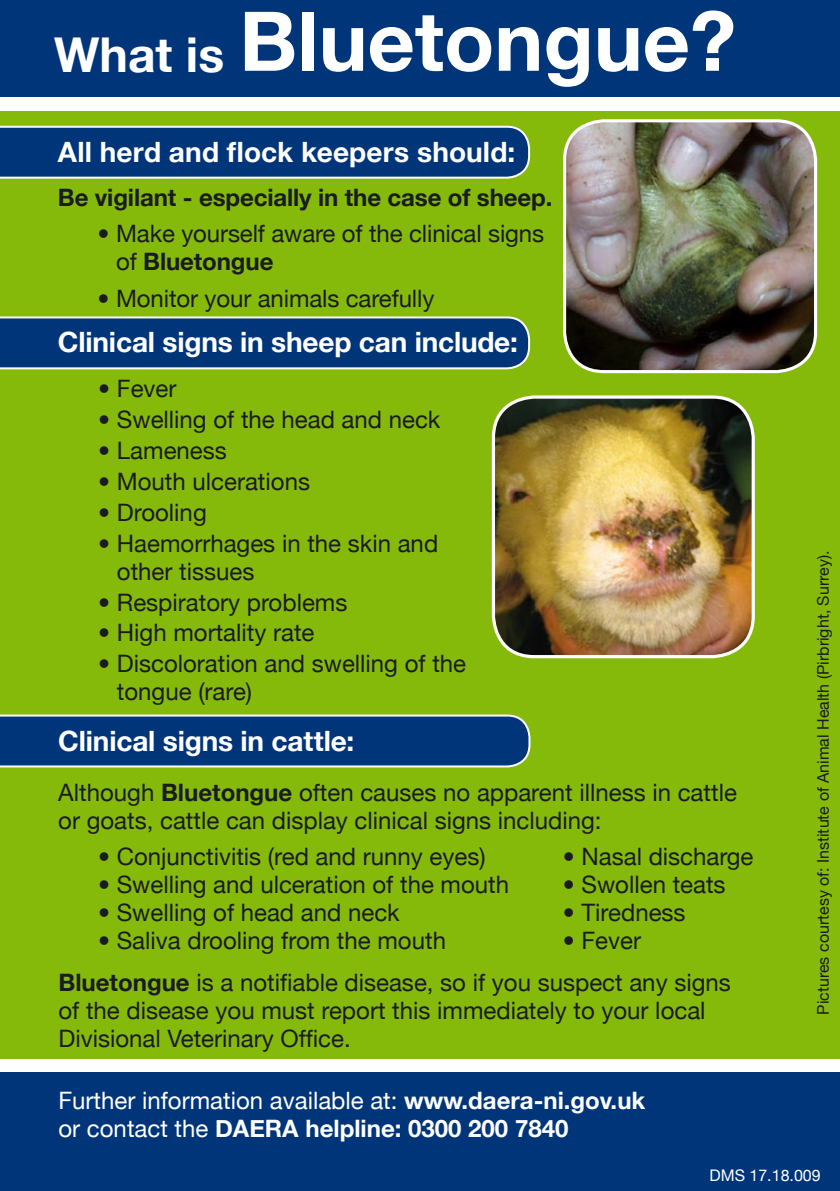
<style>
.page{position:relative;width:840px;height:1191px;background:#fff}
.page>*{position:absolute;margin:0;border:0;box-sizing:border-box;transform-origin:0 0}
.t1{font:700 82.4px "Helvetica Neue";color:#fff}
.t2{font:700 48px "Helvetica Neue";color:#fff}
.t3{font:700 28px "Helvetica Neue";letter-spacing:-.005em;color:#fff}
.t4{font:24px/28px "Helvetica Neue";color:#1a1b1f}
.t5{font:700 24px/28px "Helvetica Neue";color:#fff}
.t6{font:700 24px "Helvetica Neue";letter-spacing:-.005em;color:#1a1b1f}
.t7{font:16px "Helvetica Neue";color:#1a1b1f}
.t8{font:16px "Helvetica Neue";color:#fff}
.s1{font-weight:700}
.s2{font-weight:400}
</style>
<div class="page">
<div style="left:0;top:112px;width:839px;height:946px;background:#85ba0a"></div>
<div style="left:0;top:0;width:839px;height:97px;background:#00357a"></div>
<svg style="left:0;top:126px;width:530px;height:53px;background:#144582"></svg>
<div style="left:0;top:1072px;width:839px;height:119px;background:#00357a"></div>
<svg style="left:0;top:316px;width:530px;height:53px;background:#144581"></svg>
<svg style="left:0;top:714px;width:530px;height:53px;background:#134581"></svg>
<img style="left:495px;top:397px;width:257px;height:259px">
<div style="left:491px;top:395px;width:263px;height:263px;border:3px solid #fff;border-radius:41px"></div>
<img style="left:566px;top:121px;width:249px;height:250px">
<div style="left:562px;top:119px;width:254px;height:254px;border:3px solid #fff;border-radius:39px"></div>
<p class="t2" style="left:54px;top:26px;width:171px">What is</p>
<p class="t1" style="left:239px;top:-10px;width:498px">Bluetongue?</p>
<p class="t3" style="left:58px;top:134px;width:458px">All herd and flock keepers should:</p>
<p class="t6" style="left:58px;top:182px;width:496px">Be vigilant - especially in the case of sheep.</p>
<p class="t4" style="left:116px;top:219px;width:429px;text-indent:-18px">• Make yourself aware of the clinical signs of <span class="s1">Bluetongue</span></p>
<p class="t4" style="left:98px;top:284px;width:338px">• Monitor your animals carefully</p>
<p class="t3" style="left:58px;top:325px;width:461px">Clinical signs in sheep can include:</p>
<p class="t4" style="left:98px;top:374px;width:80px">• Fever</p>
<p class="t4" style="left:98px;top:405px;width:343px">• Swelling of the head and neck</p>
<p class="t4" style="left:98px;top:436px;width:130px">• Lameness</p>
<p class="t4" style="left:98px;top:467px;width:213px">• Mouth ulcerations</p>
<p class="t4" style="left:98px;top:498px;width:110px">• Drooling</p>
<p class="t4" style="left:117px;top:529px;width:322px;text-indent:-19px">• Haemorrhages in the skin and other tissues</p>
<p class="t4" style="left:98px;top:587px;width:250px">• Respiratory problems</p>
<p class="t4" style="left:98px;top:618px;width:218px">• High mortality rate</p>
<p class="t4" style="left:117px;top:649px;width:350px;text-indent:-19px">• Discoloration and swelling of the tongue (rare)</p>
<p class="t3" style="left:58px;top:723px;width:297px">Clinical signs in cattle:</p>
<p class="t4" style="left:58px;top:778px;width:679px">Although <span class="s1">Bluetongue</span> often causes no apparent illness in cattle or goats, cattle can display clinical signs including:</p>
<p class="t4" style="left:98px;top:842px;width:389px">• Conjunctivitis (red and runny eyes)</p>
<p class="t4" style="left:562px;top:842px;width:192px">• Nasal discharge</p>
<p class="t4" style="left:98px;top:870px;width:412px">• Swelling and ulceration of the mouth</p>
<p class="t4" style="left:562px;top:870px;width:164px">• Swollen teats</p>
<p class="t4" style="left:98px;top:898px;width:303px">• Swelling of head and neck</p>
<p class="t4" style="left:562px;top:898px;width:124px">• Tiredness</p>
<p class="t4" style="left:98px;top:926px;width:349px">• Saliva drooling from the mouth</p>
<p class="t4" style="left:562px;top:926px;width:80px">• Fever</p>
<p class="t4" style="left:58px;top:967px;width:673px"><span class="s1">Bluetongue</span> is a notifiable disease, so if you suspect any signs of the disease you must report this immediately to your local<br>Divisional Veterinary Office.</p>
<p class="t5" style="left:58px;top:1085px;width:588px"><span class="s2">Further information available at:</span> www.daera-ni.gov.uk <span class="s2">or contact the</span> DAERA helpline: 0300 200 7840</p>
<p class="t7" style="left:813px;top:1014px;width:465px;rotate:-90deg">Pictures courtesy of: Institute of Animal Health (Pirbright, Surrey).</p>
<p class="t8" style="left:709px;top:1166px;width:113px">DMS 17.18.009</p>
</div>
